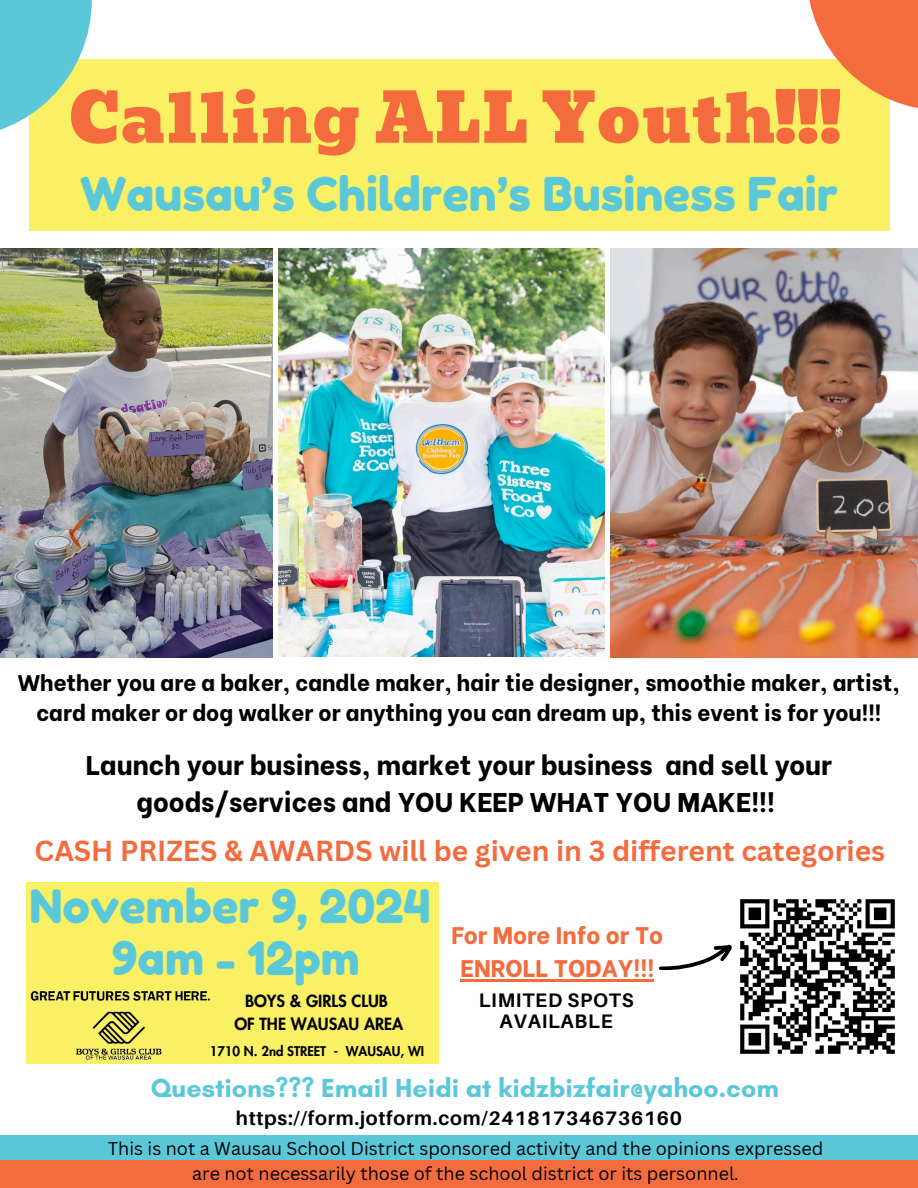
<style>
.page{position:relative;width:918px;height:1188px;background:#fff}
.page>*{position:absolute;margin:0;border:0;box-sizing:border-box;transform-origin:0 0}
.t1{font:67.5px "Bevan";color:#f46c3e}
.t2{font:46.5px "Fredoka One";color:#5bc8da}
.t3{font:46.05px "Fredoka One";color:#5bc8da}
.t4{font:700 28.2px "Canva Sans";color:#f46c3e}
.t5{font:800 27px/37.2px "Be Vietnam";color:#000;text-align:center}
.t6{font:700 26.7px "Glacial Indifference";color:#5bc8da}
.t7{font:800 24px/32.7px "Be Vietnam";color:#f46c3e;text-align:center}
.t8{font:800 22.5px/30.3px "Be Vietnam";color:#000;text-align:center}
.t9{font:700 19.5px/21.3px "Aileron";letter-spacing:.035em;color:#000;text-align:center}
.t10{font:18px "Canva Sans";color:#000}
.t11{font:800 16.35px "Futura LT Pro";color:#000}
.t12{font:800 13.2px "Futura LT Pro";color:#000}
</style>
<div class="page">
<div style="left:0;top:1135px;width:918px;height:53px;background:#5bc8da"></div>
<div style="left:0;top:1161px;width:918px;height:27px;background:#f46c3e"></div>
<div style="left:29px;top:59px;width:861px;height:171px;background:#faf063"></div>
<svg style="left:809px;top:0;width:109px;height:108px;fill:#f46c3e"></svg>
<div style="left:27px;top:882px;width:412px;height:181px;background:#faf063"></div>
<svg style="left:0;top:0;width:92px;height:130px;fill:#5bc8da"></svg>
<img style="left:279px;top:248px;width:325px;height:409px">
<hr style="left:460px;top:979px;width:194px;height:2px;background:#f46c3e">
<svg style="left:659px;top:944px;width:73px;height:27px"></svg>
<img style="left:0;top:248px;width:272px;height:410px">
<img style="left:610px;top:248px;width:308px;height:410px">
<img style="left:740px;top:899px;width:155px;height:155px">
<img style="left:30px;top:991px;width:179px;height:69px">
<h3 class="t1" style="left:69px;top:65px;width:774px">Calling ALL Youth!!!</h3>
<h3 class="t2" style="left:80px;top:166px;width:759px">Wausau’s Children’s Business Fair</h3>
<h2 class="t8" style="left:18px;top:665px;width:884px">Whether you are a baker, candle maker, hair tie designer, smoothie maker, artist, card maker or dog walker or anything you can dream up, this event is for you!!!</h2>
<h2 class="t5" style="left:86px;top:744px;width:748px">Launch your business, market your business and sell your goods/services and YOU KEEP WHAT YOU MAKE!!!</h2>
<p class="t4" style="left:35px;top:831px;width:852px">CASH PRIZES &amp; AWARDS will be given in 3 different categories</p>
<h6 class="t3" style="left:29px;top:879px;width:403px">November 9, 2024</h6>
<p class="t3" style="left:112px;top:930px;width:250px">9am - 12pm</p>
<p class="t11" style="left:245px;top:994px;width:144px">BOYS &amp; GIRLS CLUB</p>
<h5 class="t11" style="left:234px;top:1017px;width:170px">OF THE WAUSAU AREA</h5>
<h3 class="t12" style="left:210px;top:1045px;width:216px">1710 N. 2nd STREET - WAUSAU, WI</h3>
<h1 class="t7" style="left:451px;top:917px;width:213px">For More Info or To<br>ENROLL TODAY!!!</h1>
<p class="t9" style="left:479px;top:989px;width:156px">LIMITED SPOTS<br>AVAILABLE</p>
<p class="t6" style="left:151px;top:1071px;width:630px">Questions??? Email Heidi at kidzbizfair@yahoo.com</p>
<h4 class="t9" style="left:236px;top:1107px;width:448px">https://form.jotform.com/241817346736160</h4>
<p class="t10" style="left:108px;top:1136px;width:717px">This is not a Wausau School District sponsored activity and the opinions expressed</p>
<p class="t10" style="left:192px;top:1161px;width:548px">are not necessarily those of the school district or its personnel.</p>
</div>
